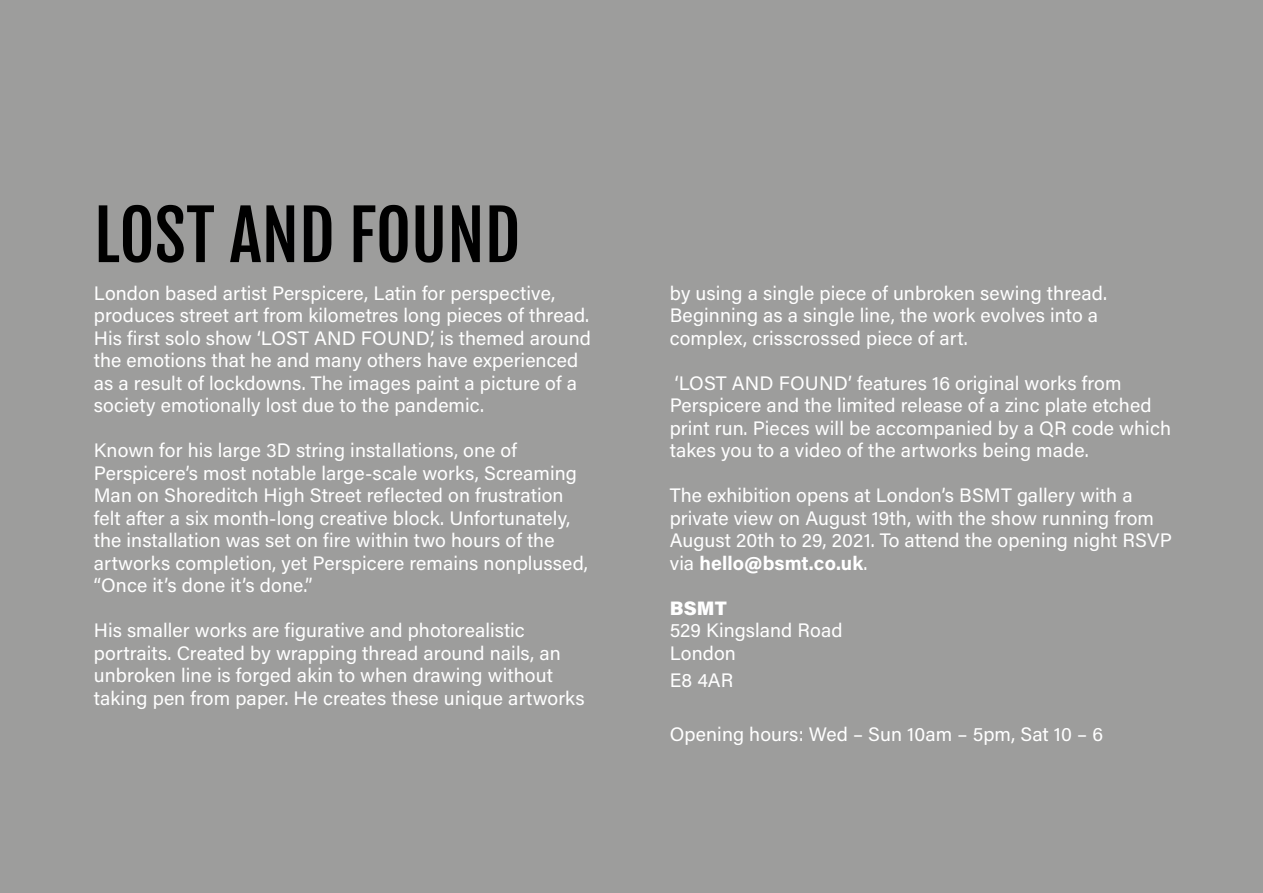
<style>
.page{position:relative;width:1263px;height:893px;background:#9d9d9c}
.page>*{position:absolute;margin:0;border:0;box-sizing:border-box;transform-origin:0 0}
.t1{font:67.95px "Fjalla One";color:#000}
.t2{font:19.5px/22.5px "Acumin Pro";letter-spacing:.005em;color:#fff}
.t3{font:900 19.5px "Acumin Pro";color:#fff}
.s1{font-weight:700}
</style>
<div class="page">
<h1 class="t1" style="left:94px;top:194px;width:427px">LOST AND FOUND</h1>
<p class="t2" style="left:94px;top:281px;width:499px">London based artist Perspicere, Latin for perspective, produces street art from kilometres long pieces of thread.<br>His first solo show ‘LOST AND FOUND’, is themed around the emotions that he and many others have experienced as a result of lockdowns. The images paint a picture of a society emotionally lost due to the pandemic.</p>
<p class="t2" style="left:94px;top:438px;width:496px">Known for his large 3D string installations, one of Perspicere’s most notable large-scale works, Screaming Man on Shoreditch High Street reflected on frustration felt after a six month-long creative block. Unfortunately, the installation was set on fire within two hours of the artworks completion, yet Perspicere remains nonplussed, “Once it’s done it’s done.”</p>
<p class="t2" style="left:94px;top:618px;width:492px">His smaller works are figurative and photorealistic portraits. Created by wrapping thread around nails, an unbroken line is forged akin to when drawing without taking pen from paper. He creates these unique artworks</p>
<p class="t2" style="left:670px;top:281px;width:439px">by using a single piece of unbroken sewing thread.<br>Beginning as a single line, the work evolves into a complex, crisscrossed piece of art.</p>
<p class="t2" style="left:670px;top:371px;width:503px">‘LOST AND FOUND’ features 16 original works from Perspicere and the limited release of a zinc plate etched print run. Pieces will be accompanied by a QR code which takes you to a video of the artworks being made.</p>
<p class="t2" style="left:670px;top:483px;width:504px">The exhibition opens at London’s BSMT gallery with a private view on August 19th, with the show running from August 20th to 29, 2021. To attend the opening night RSVP via <span class="s1">hello@bsmt.co.uk</span>.</p>
<p class="t3" style="left:670px;top:594px;width:58px">BSMT</p>
<p class="t2" style="left:670px;top:618px;width:174px">529 Kingsland Road<br>London</p>
<p class="t2" style="left:670px;top:668px;width:65px">E8 4AR</p>
<p class="t2" style="left:670px;top:722px;width:435px">Opening hours: Wed – Sun 10am – 5pm, Sat 10 – 6</p>
</div>
